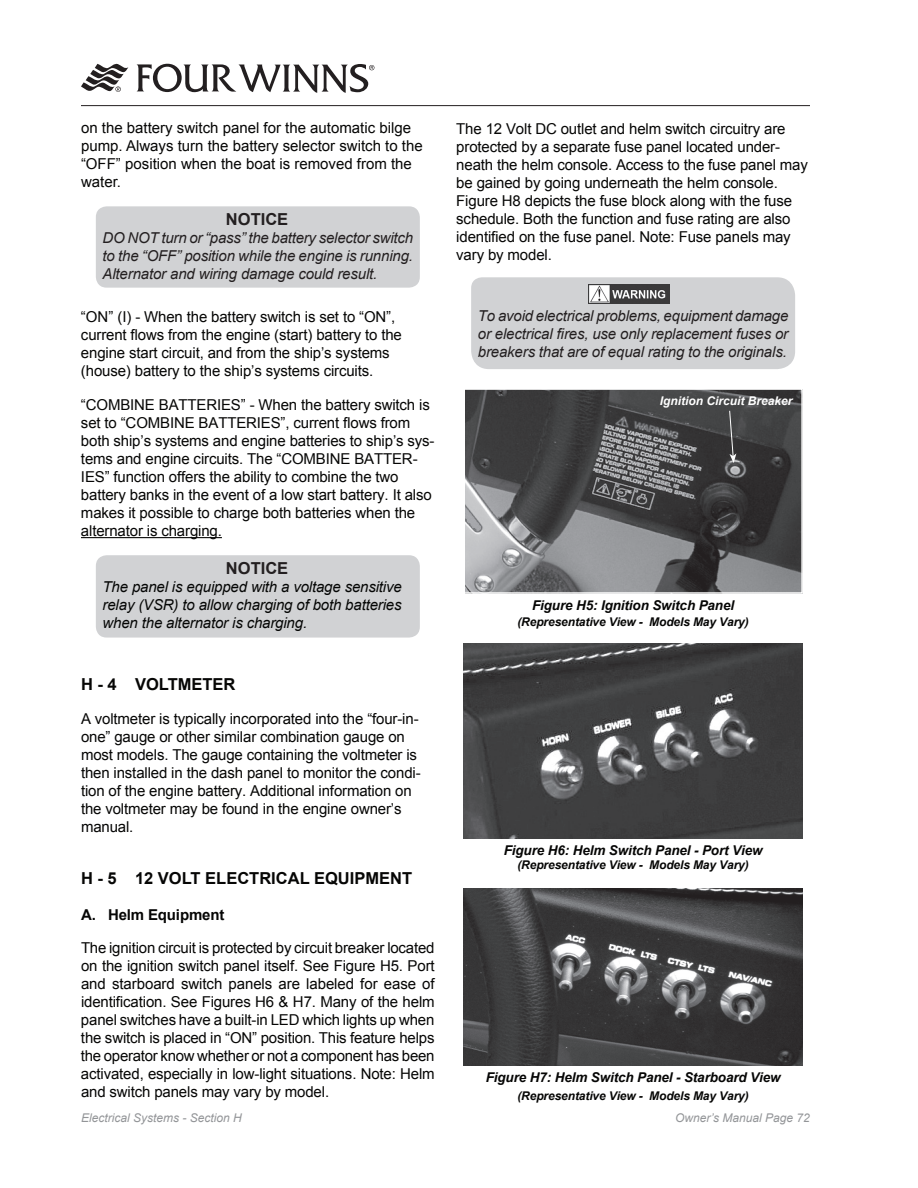
<style>
.page{position:relative;width:918px;height:1188px;background:#fff}
.page>*{position:absolute;margin:0;border:0;box-sizing:border-box;transform-origin:0 0}
.t1{font:700 16.5px "Arial";color:#060605}
.t2{font:700 16.5px "Arial";color:#231f20}
.t3{font:15px/18px "Arial";letter-spacing:-.01em;color:#060605}
.t4{font:italic 15px/18px "Arial";letter-spacing:-.01em;color:#231f20;text-align:justify}
.t5{font:italic 15px/18px "Arial";letter-spacing:-.01em;color:#050605;text-align:justify}
.t6{font:700 15px "Arial";letter-spacing:-.01em;color:#060605}
.t7{font:italic 700 13.5px "Arial";letter-spacing:-.01em;color:#060605}
.t8{font:italic 700 12px "Arial";letter-spacing:-.01em;color:#060605}
.t9{font:italic 12px "Arial";color:#939598}
.t10{font:italic 700 12px "Arial";color:#fff}
</style>
<div class="page">
<hr style="left:81px;top:105px;width:729px;height:1px;background:#231f20">
<svg style="left:137px;top:64px;width:237px;height:29px"></svg>
<svg style="left:81px;top:64px;width:47px;height:28px"></svg>
<div style="left:471px;top:277px;width:324px;height:92px;background:#d1d2d4"></div>
<img style="left:588px;top:284px;width:81px;height:19px">
<img style="left:466px;top:391px;width:334px;height:200px">
<div style="left:463px;top:388px;width:340px;height:206px;border:2px solid #fff"></div>
<img style="left:464px;top:643px;width:339px;height:196px">
<img style="left:463px;top:889px;width:340px;height:177px">
<hr style="left:81px;top:537px;width:141px;height:1px;background:#060605">
<div style="left:96px;top:206px;width:324px;height:82px;background:#d1d2d4;border-radius:11px"></div>
<div style="left:96px;top:555px;width:324px;height:83px;background:#d1d2d4;border-radius:11px"></div>
<svg style="left:729px;top:410px;width:7px;height:53px"></svg>
<p class="t3" style="left:81px;top:119px;width:343px">on the battery switch panel for the automatic bilge pump. Always turn the battery selector switch to the “OFF” position when the boat is removed from the water.</p>
<p class="t2" style="left:226px;top:208px;width:64px">NOTICE</p>
<p class="t4" style="left:103px;top:229px;width:312px">DO NOT turn or “pass” the battery selector switch to the “OFF” position while the engine is running.<br>Alternator and wiring damage could result.</p>
<p class="t3" style="left:81px;top:308px;width:322px">“ON” (I) - When the battery switch is set to “ON”, current flows from the engine (start) battery to the engine start circuit, and from the ship’s systems (house) battery to the ship’s systems circuits.</p>
<p class="t3" style="left:81px;top:396px;width:355px">“COMBINE BATTERIES” - When the battery switch is set to “COMBINE BATTERIES”, current flows from both ship’s systems and engine batteries to ship’s sys&shy;tems and engine circuits. The “COMBINE BATTER-IES” function offers the ability to combine the two battery banks in the event of a low start battery. It also makes it possible to charge both batteries when the alternator is charging.</p>
<p class="t2" style="left:226px;top:557px;width:64px">NOTICE</p>
<p class="t5" style="left:103px;top:578px;width:301px">The panel is equipped with a voltage sensitive relay (VSR) to allow charging of both batteries when the alternator is charging.</p>
<p class="t1" style="left:81px;top:673px;width:156px">H - 4 VOLTMETER</p>
<p class="t3" style="left:81px;top:710px;width:340px">A voltmeter is typically incorporated into the “four-in&shy;one” gauge or other similar combination gauge on most models. The gauge containing the voltmeter is then installed in the dash panel to monitor the condi&shy;tion of the engine battery. Additional information on the voltmeter may be found in the engine owner’s manual.</p>
<p class="t1" style="left:81px;top:867px;width:333px">H - 5 12 VOLT ELECTRICAL EQUIPMENT</p>
<p class="t6" style="left:81px;top:905px;width:145px">A. Helm Equipment</p>
<p class="t3" style="left:81px;top:938px;width:355px;text-align:justify">The ignition circuit is protected by circuit breaker located on the ignition switch panel itself. See Figure H5. Port and starboard switch panels are labeled for ease of identification. See Figures H6 &amp; H7. Many of the helm panel switches have a built-in LED which lights up when the switch is placed in “ON” position. This feature helps the operator know whether or not a component has been activated, especially in low-light situations. Note: Helm and switch panels may vary by model.</p>
<p class="t3" style="left:456px;top:120px;width:353px">The 12 Volt DC outlet and helm switch circuitry are protected by a separate fuse panel located under&shy;neath the helm console. Access to the fuse panel may be gained by going underneath the helm console.<br>Figure H8 depicts the fuse block along with the fuse schedule. Both the function and fuse rating are also identified on the fuse panel. Note: Fuse panels may vary by model.</p>
<p class="t4" style="left:478px;top:307px;width:312px">To avoid electrical problems, equipment damage or electrical fires, use only replacement fuses or breakers that are of equal rating to the originals.</p>
<p class="t10" style="left:660px;top:393px;width:134px">Ignition Circuit Breaker</p>
<p class="t7" style="left:532px;top:596px;width:204px">Figure H5: Ignition Switch Panel</p>
<p class="t8" style="left:517px;top:614px;width:233px">(Representative View - Models May Vary)</p>
<p class="t7" style="left:504px;top:841px;width:260px">Figure H6: Helm Switch Panel - Port View</p>
<p class="t8" style="left:517px;top:857px;width:233px">(Representative View - Models May Vary)</p>
<p class="t7" style="left:486px;top:1068px;width:296px">Figure H7: Helm Switch Panel - Starboard View</p>
<p class="t8" style="left:517px;top:1088px;width:233px">(Representative View - Models May Vary)</p>
<p class="t9" style="left:81px;top:1111px;width:162px">Electrical Systems - Section H</p>
<p class="t9" style="left:675px;top:1111px;width:136px">Owner’s Manual Page 72</p>
</div>
